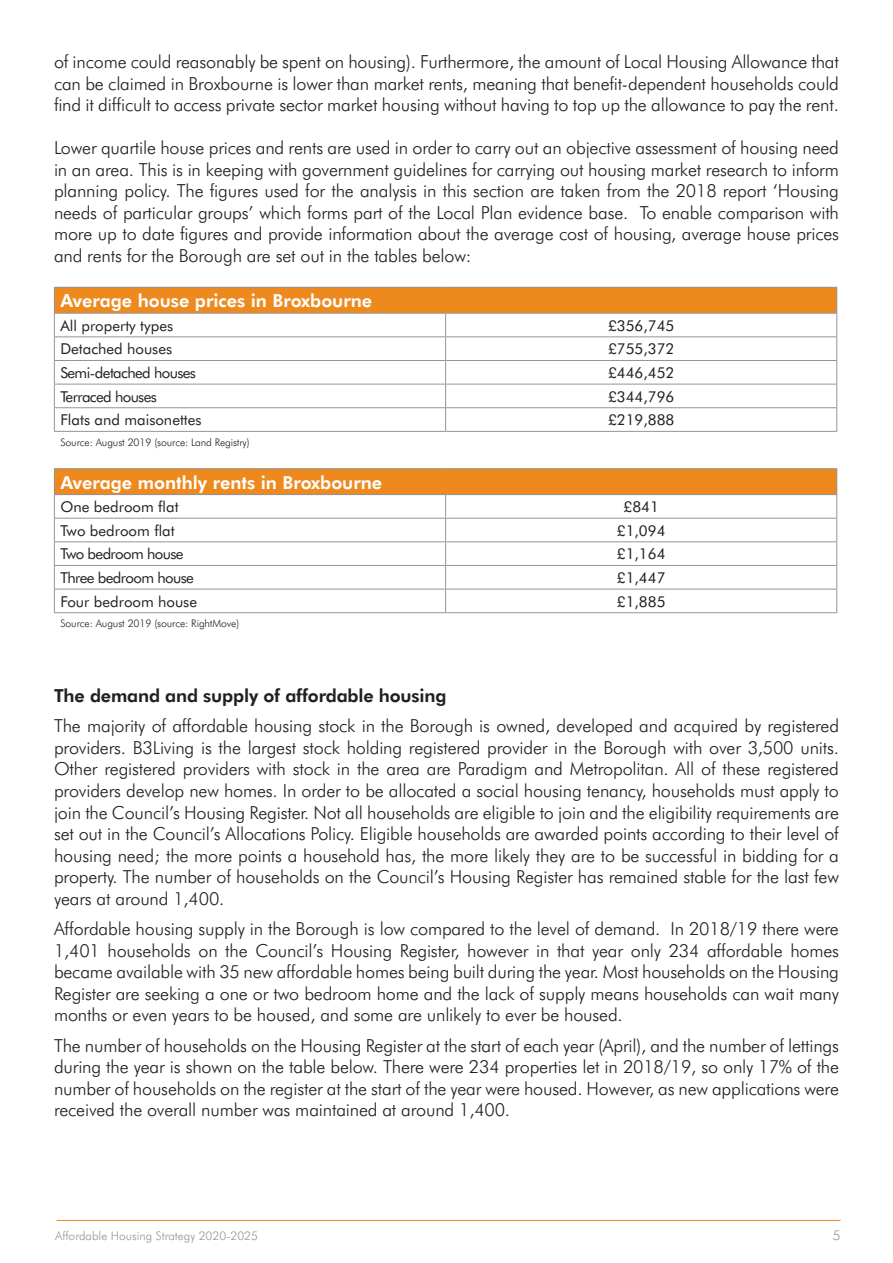
<style>
.page{position:relative;width:893px;height:1263px;background:#fff}
.page>*{position:absolute;margin:0;border:0;box-sizing:border-box;transform-origin:0 0}
.t1{font:300 18px/21.6px "Futura BT";letter-spacing:-.01em;color:#231f20;text-align:justify}
.t2{font:700 18px "Futura BT";color:#fff}
.t3{font:700 18px "Futura BT";letter-spacing:-.01em;color:#231f20}
.t4{font:15px "Futura BT";color:#231f20}
.t5{font:15px "Futura BT";letter-spacing:-.04em;color:#231f20}
.t6{font:300 13.5px "Futura BT";color:#939598}
.t7{font:300 12px "Futura BT";color:#939598}
.t8{font:300 10.5px "Futura BT";letter-spacing:-.01em;color:#231f20}
</style>
<div class="page">
<hr style="left:57px;top:1220px;width:783px;height:1px;background:#ed891d">
<div style="left:54px;top:287px;width:783px;height:26px;background:#ed891d"></div>
<hr style="left:54px;top:287px;width:392px;height:1px;background:#939598">
<hr style="left:446px;top:287px;width:391px;height:1px;background:#939598">
<hr style="left:54px;top:313px;width:392px;height:1px;background:#939598">
<hr style="left:446px;top:313px;width:391px;height:1px;background:#939598">
<hr style="left:54px;top:336px;width:392px;height:1px;background:#939598">
<hr style="left:446px;top:336px;width:391px;height:1px;background:#939598">
<hr style="left:54px;top:360px;width:392px;height:1px;background:#939598">
<hr style="left:446px;top:360px;width:391px;height:1px;background:#939598">
<hr style="left:54px;top:384px;width:392px;height:1px;background:#939598">
<hr style="left:446px;top:384px;width:391px;height:1px;background:#939598">
<hr style="left:54px;top:407px;width:392px;height:1px;background:#939598">
<svg style="left:54px;top:288px;width:1px;height:143px"></svg>
<hr style="left:446px;top:407px;width:391px;height:1px;background:#939598">
<svg style="left:445px;top:314px;width:1px;height:117px"></svg>
<svg style="left:836px;top:288px;width:1px;height:143px"></svg>
<hr style="left:54px;top:431px;width:392px;height:1px;background:#939598">
<hr style="left:446px;top:431px;width:391px;height:1px;background:#939598">
<div style="left:54px;top:469px;width:783px;height:26px;background:#ed891d"></div>
<hr style="left:54px;top:468px;width:392px;height:1px;background:#939598">
<hr style="left:446px;top:468px;width:391px;height:1px;background:#939598">
<hr style="left:54px;top:494px;width:392px;height:1px;background:#939598">
<hr style="left:446px;top:494px;width:391px;height:1px;background:#939598">
<hr style="left:54px;top:518px;width:392px;height:1px;background:#939598">
<hr style="left:446px;top:518px;width:391px;height:1px;background:#939598">
<hr style="left:54px;top:541px;width:392px;height:1px;background:#939598">
<hr style="left:446px;top:541px;width:391px;height:1px;background:#939598">
<hr style="left:54px;top:565px;width:392px;height:1px;background:#939598">
<hr style="left:446px;top:565px;width:391px;height:1px;background:#939598">
<hr style="left:54px;top:589px;width:392px;height:1px;background:#939598">
<svg style="left:54px;top:469px;width:1px;height:143px"></svg>
<hr style="left:446px;top:589px;width:391px;height:1px;background:#939598">
<svg style="left:445px;top:495px;width:1px;height:117px"></svg>
<svg style="left:836px;top:469px;width:1px;height:143px"></svg>
<hr style="left:54px;top:612px;width:392px;height:1px;background:#939598">
<hr style="left:446px;top:612px;width:391px;height:1px;background:#939598">
<p class="t1" style="left:54px;top:50px;width:786px">of income could reasonably be spent on housing). Furthermore, the amount of Local Housing Allowance that can be claimed in Broxbourne is lower than market rents, meaning that benefit-dependent households could find it difficult to access private sector market housing without having to top up the allowance to pay the rent.</p>
<p class="t1" style="left:54px;top:136px;width:787px">Lower quartile house prices and rents are used in order to carry out an objective assessment of housing need in an area. This is in keeping with government guidelines for carrying out housing market research to inform planning policy. The figures used for the analysis in this section are taken from the 2018 report ‘Housing needs of particular groups’ which forms part of the Local Plan evidence base. To enable comparison with more up to date figures and provide information about the average cost of housing, average house prices and rents for the Borough are set out in the tables below:</p>
<p class="t2" style="left:60px;top:288px;width:313px">Average house prices in Broxbourne</p>
<p class="t4" style="left:60px;top:315px;width:114px">All property types</p>
<p class="t4" style="left:608px;top:315px;width:68px">£356,745</p>
<p class="t4" style="left:60px;top:339px;width:113px">Detached houses</p>
<p class="t4" style="left:608px;top:339px;width:68px">£755,372</p>
<p class="t5" style="left:60px;top:362px;width:137px">Semi-detached houses</p>
<p class="t4" style="left:608px;top:362px;width:68px">£446,452</p>
<p class="t5" style="left:60px;top:386px;width:98px">Terraced houses</p>
<p class="t4" style="left:608px;top:386px;width:68px">£344,796</p>
<p class="t4" style="left:60px;top:410px;width:143px">Flats and maisonettes</p>
<p class="t4" style="left:608px;top:410px;width:68px">£219,888</p>
<p class="t8" style="left:60px;top:435px;width:191px">Source: August 2019 (source: Land Registry)</p>
<p class="t2" style="left:60px;top:469px;width:323px">Average monthly rents in Broxbourne</p>
<p class="t4" style="left:60px;top:497px;width:120px">One bedroom flat</p>
<p class="t4" style="left:623px;top:497px;width:37px">£841</p>
<p class="t4" style="left:60px;top:520px;width:116px">Two bedroom flat</p>
<p class="t4" style="left:617px;top:520px;width:50px">£1,094</p>
<p class="t5" style="left:60px;top:544px;width:125px">Two bedroom house</p>
<p class="t4" style="left:617px;top:544px;width:50px">£1,164</p>
<p class="t5" style="left:60px;top:567px;width:135px">Three bedroom house</p>
<p class="t4" style="left:617px;top:567px;width:50px">£1,447</p>
<p class="t4" style="left:60px;top:591px;width:138px">Four bedroom house</p>
<p class="t4" style="left:617px;top:591px;width:50px">£1,885</p>
<p class="t8" style="left:60px;top:616px;width:180px">Source: August 2019 (source: RightMove)</p>
<p class="t3" style="left:54px;top:683px;width:394px">The demand and supply of affordable housing</p>
<p class="t1" style="left:54px;top:714px;width:787px">The majority of affordable housing stock in the Borough is owned, developed and acquired by registered providers. B3Living is the largest stock holding registered provider in the Borough with over 3,500 units.<br>Other registered providers with stock in the area are Paradigm and Metropolitan. All of these registered providers develop new homes. In order to be allocated a social housing tenancy, households must apply to join the Council’s Housing Register. Not all households are eligible to join and the eligibility requirements are set out in the Council’s Allocations Policy. Eligible households are awarded points according to their level of housing need; the more points a household has, the more likely they are to be successful in bidding for a property. The number of households on the Council’s Housing Register has remained stable for the last few years at around 1,400.</p>
<p class="t1" style="left:54px;top:917px;width:786px">Affordable housing supply in the Borough is low compared to the level of demand. In 2018/19 there were 1,401 households on the Council’s Housing Register, however in that year only 234 affordable homes became available with 35 new affordable homes being built during the year. Most households on the Housing Register are seeking a one or two bedroom home and the lack of supply means households can wait many months or even years to be housed, and some are unlikely to ever be housed.</p>
<p class="t1" style="left:54px;top:1034px;width:787px">The number of households on the Housing Register at the start of each year (April), and the number of lettings during the year is shown on the table below. There were 234 properties let in 2018/19, so only 17% of the number of households on the register at the start of the year were housed. However, as new applications were received the overall number was maintained at around 1,400.</p>
<p class="t7" style="left:55px;top:1227px;width:204px">Affordable Housing Strategy 2020-2025</p>
<p class="t6" style="left:833px;top:1226px;width:9px">5</p>
</div>
